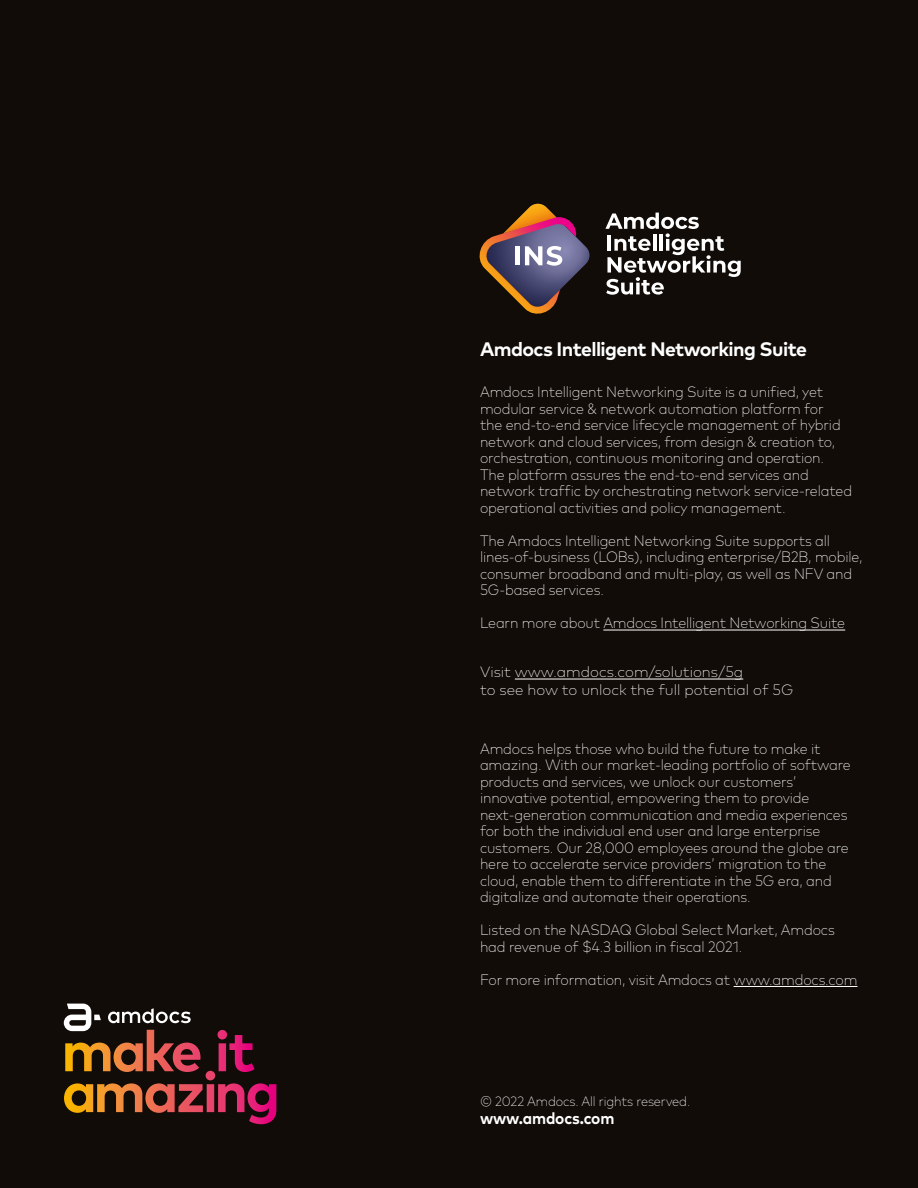
<style>
.page{position:relative;width:918px;height:1188px;background:#110c08}
.page>*{position:absolute;margin:0;border:0;box-sizing:border-box;transform-origin:0 0}
.t1{font:700 19.5px "Mark Pro";letter-spacing:-.03em;color:#fff}
.t2{font:700 16.35px "Mark Pro";letter-spacing:-.01em;color:#fff;scale:.94 1}
.t3{font:200 15px/16.5px "Mark Pro";letter-spacing:-.01em;color:#fff;scale:.94 1}
.t4{font:200 15px/18px "Mark Pro";letter-spacing:-.01em;color:#fff}
.t5{font:200 13.5px "Mark Pro";letter-spacing:-.01em;color:#fff;scale:.94 1}
</style>
<div class="page">
<hr style="left:734px;top:986px;width:124px;height:1px;background:#fff">
<svg style="left:64px;top:1004px;width:212px;height:120px"></svg>
<hr style="left:515px;top:679px;width:228px;height:1px;background:#fff">
<hr style="left:603px;top:630px;width:242px;height:1px;background:#fff">
<svg style="left:479px;top:203px;width:111px;height:111px"></svg>
<svg style="left:605px;top:213px;width:136px;height:82px"></svg>
<h1 class="t1" style="left:480px;top:334px;width:328px">Amdocs Intelligent Networking Suite</h1>
<p class="t3" style="left:480px;top:382px;width:397px">Amdocs Intelligent Networking Suite is a unified, yet modular service &amp; network automation platform for<br>the end-to-end service lifecycle management of hybrid network and cloud services, from design &amp; creation to, orchestration, continuous monitoring and operation.<br>The platform assures the end-to-end services and network traffic by orchestrating network service-related operational activities and policy management.</p>
<p class="t3" style="left:480px;top:531px;width:408px">The Amdocs Intelligent Networking Suite supports all lines-of-business (LOBs), including enterprise/B2B, mobile, consumer broadband and multi-play, as well as NFV and 5G-based services.</p>
<p class="t3" style="left:480px;top:613px;width:390px">Learn more about Amdocs Intelligent Networking Suite</p>
<p class="t4" style="left:480px;top:662px;width:315px">Visit www.amdocs.com/solutions/5g<br>to see how to unlock the full potential of 5G</p>
<p class="t3" style="left:480px;top:739px;width:396px">Amdocs helps those who build the future to make it amazing. With our market-leading portfolio of software products and services, we unlock our customers’ innovative potential, empowering them to provide next-generation communication and media experiences for both the individual end user and large enterprise customers. Our 28,000 employees around the globe are here to accelerate service providers’ migration to the cloud, enable them to differentiate in the 5G era, and digitalize and automate their operations.</p>
<p class="t3" style="left:480px;top:920px;width:379px">Listed on the NASDAQ Global Select Market, Amdocs had revenue of $4.3 billion in fiscal 2021.</p>
<p class="t3" style="left:480px;top:970px;width:403px">For more information, visit Amdocs at www.amdocs.com</p>
<p class="t5" style="left:480px;top:1091px;width:225px">© 2022 Amdocs. All rights reserved.</p>
<p class="t2" style="left:480px;top:1106px;width:144px">www.amdocs.com</p>
</div>
